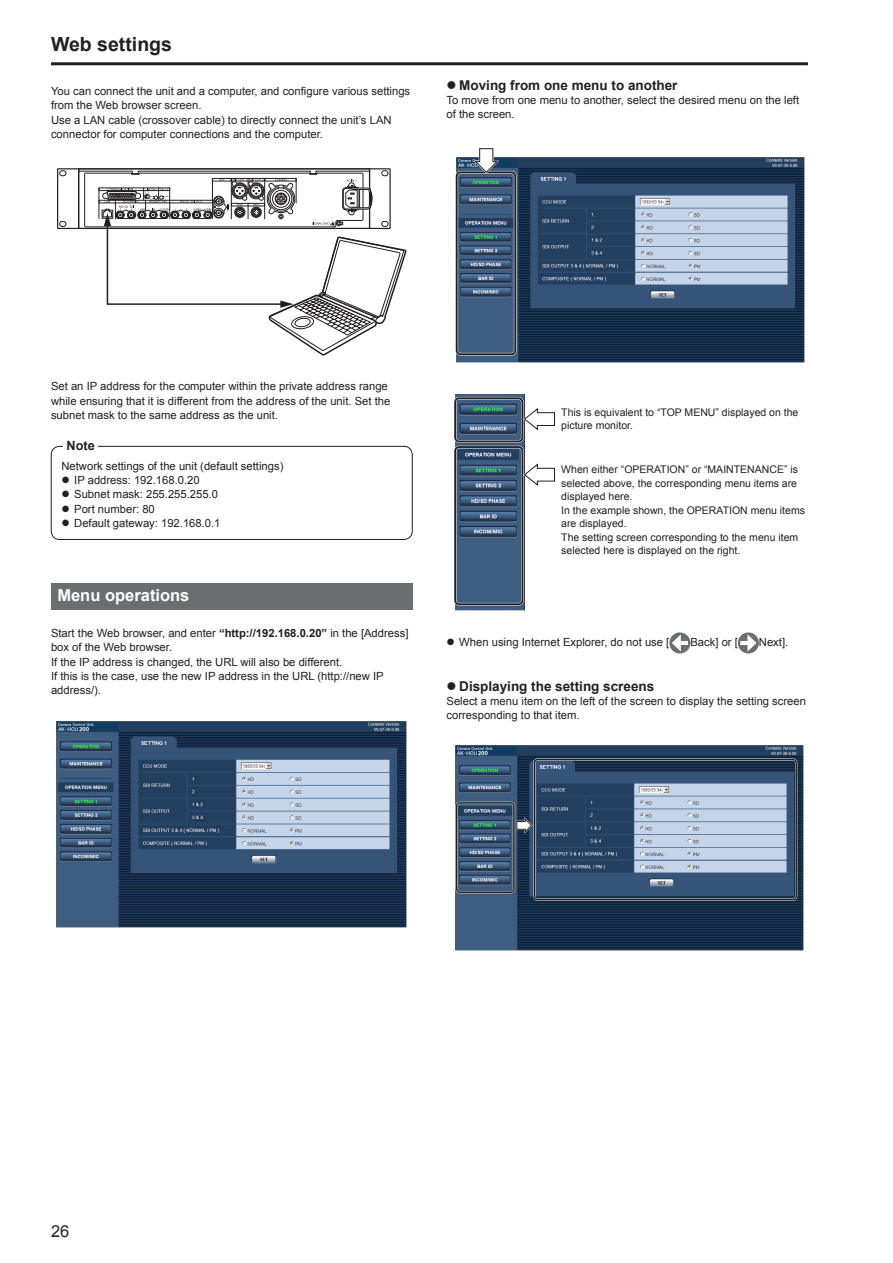
<style>
.page{position:relative;width:893px;height:1263px;background:#fff}
.page>*{position:absolute;margin:0;border:0;box-sizing:border-box;transform-origin:0 0}
.t1{font:700 19.5px "Arial";color:#231f20}
.t2{font:700 16.5px "Arial";color:#fff}
.t3{font:16.5px "Arial";color:#231f20}
.t4{font:700 13.5px "Arial";color:#231f20}
.t5{font:700 12.75px "Arial";color:#231f20}
.t6{font:11.25px/14.2px "Arial";color:#231f20}
.t7{font:10.5px/13.5px "Arial";color:#231f20}
.s1{font-weight:700}
</style>
<div class="page">
<hr style="left:51px;top:62px;width:757px;height:3px;background:#231f20">
<svg style="left:57px;top:168px;width:349px;height:187px"></svg>
<div style="left:51px;top:446px;width:361px;height:94px;border:1px solid #231f20;border-radius:9px"></div>
<div style="left:64px;top:439px;width:34px;height:17px;background:#fff"></div>
<div style="left:51px;top:583px;width:361px;height:27px;background:#6c6d70"></div>
<img style="left:57px;top:721px;width:350px;height:206px">
<img style="left:456px;top:157px;width:348px;height:205px">
<div style="left:455px;top:171px;width:62px;height:185px;border:3px solid #fff;border-radius:4px"></div>
<div style="left:456px;top:171px;width:60px;height:184px;border:2px solid #231f20;border-radius:4px"></div>
<svg style="left:471px;top:148px;width:30px;height:27px"></svg>
<img style="left:455px;top:394px;width:70px;height:216px">
<div style="left:454px;top:397px;width:70px;height:46px;border:3px solid #fff;border-radius:4px"></div>
<div style="left:454px;top:397px;width:69px;height:45px;border:2px solid #231f20;border-radius:4px"></div>
<svg style="left:522px;top:405px;width:33px;height:28px"></svg>
<div style="left:454px;top:446px;width:70px;height:160px;border:3px solid #fff;border-radius:4px"></div>
<div style="left:454px;top:446px;width:69px;height:159px;border:2px solid #231f20;border-radius:4px"></div>
<svg style="left:522px;top:461px;width:33px;height:28px"></svg>
<svg style="left:669px;top:632px;width:21px;height:21px"></svg>
<svg style="left:738px;top:632px;width:21px;height:21px"></svg>
<img style="left:456px;top:745px;width:347px;height:205px">
<div style="left:534px;top:759px;width:263px;height:141px;border:2px solid #231f20;border-radius:3px"></div>
<div style="left:456px;top:802px;width:59px;height:91px;border:2px solid #231f20;border-radius:3px"></div>
<svg style="left:515px;top:815px;width:19px;height:20px"></svg>
<h1 class="t1" style="left:51px;top:31px;width:122px">Web settings</h1>
<p class="t6" style="left:51px;top:84px;width:361px">You can connect the unit and a computer, and configure various settings from the Web browser screen.<br>Use a LAN cable (crossover cable) to directly connect the unit’s LAN connector for computer connections and the computer.</p>
<p class="t4" style="left:459px;top:76px;width:220px">Moving from one menu to another</p>
<p class="t6" style="left:446px;top:93px;width:354px">To move from one menu to another, select the desired menu on the left of the screen.</p>
<p class="t6" style="left:51px;top:379px;width:341px">Set an IP address for the computer within the private address range while ensuring that it is different from the address of the unit. Set the subnet mask to the same address as the unit.</p>
<p class="t5" style="left:67px;top:437px;width:30px">Note</p>
<p class="t6" style="left:74px;top:459px;width:211px;text-indent:-13px">Network settings of the unit (default settings)<br>IP address: 192. 168.0.20<br>Subnet mask: 255.255.255.0<br>Port number: 80<br>Default gateway: 192. 168. 0. 1</p>
<h2 class="t2" style="left:57px;top:585px;width:134px">Menu operations</h2>
<p class="t6" style="left:51px;top:626px;width:359px">Start the Web browser, and enter <span class="s1">“http://192.168.0.20”</span> in the [Address] box of the Web browser.<br>If the IP address is changed, the URL will also be different.<br>If this is the case, use the new IP address in the URL (http://new IP address/).</p>
<p class="t7" style="left:561px;top:406px;width:239px">This is equivalent to “TOP MENU” displayed on the picture monitor.</p>
<p class="t7" style="left:561px;top:463px;width:245px">When either “OPERATION” or “MAINTENANCE” is selected above, the corresponding menu items are displayed here.<br>In the example shown, the OPERATION menu items are displayed.<br>The setting screen corresponding to the menu item selected here is displayed on the right.</p>
<p class="t6" style="left:459px;top:635px;width:212px">When using Internet Explorer, do not use [</p>
<p class="t6" style="left:690px;top:635px;width:49px">Back] or [</p>
<p class="t6" style="left:759px;top:635px;width:29px">Next].</p>
<p class="t4" style="left:459px;top:677px;width:197px">Displaying the setting screens</p>
<p class="t6" style="left:446px;top:694px;width:361px">Select a menu item on the left of the screen to display the setting screen corresponding to that item.</p>
<h2 class="t3" style="left:51px;top:1220px;width:20px">26</h2>
</div>
